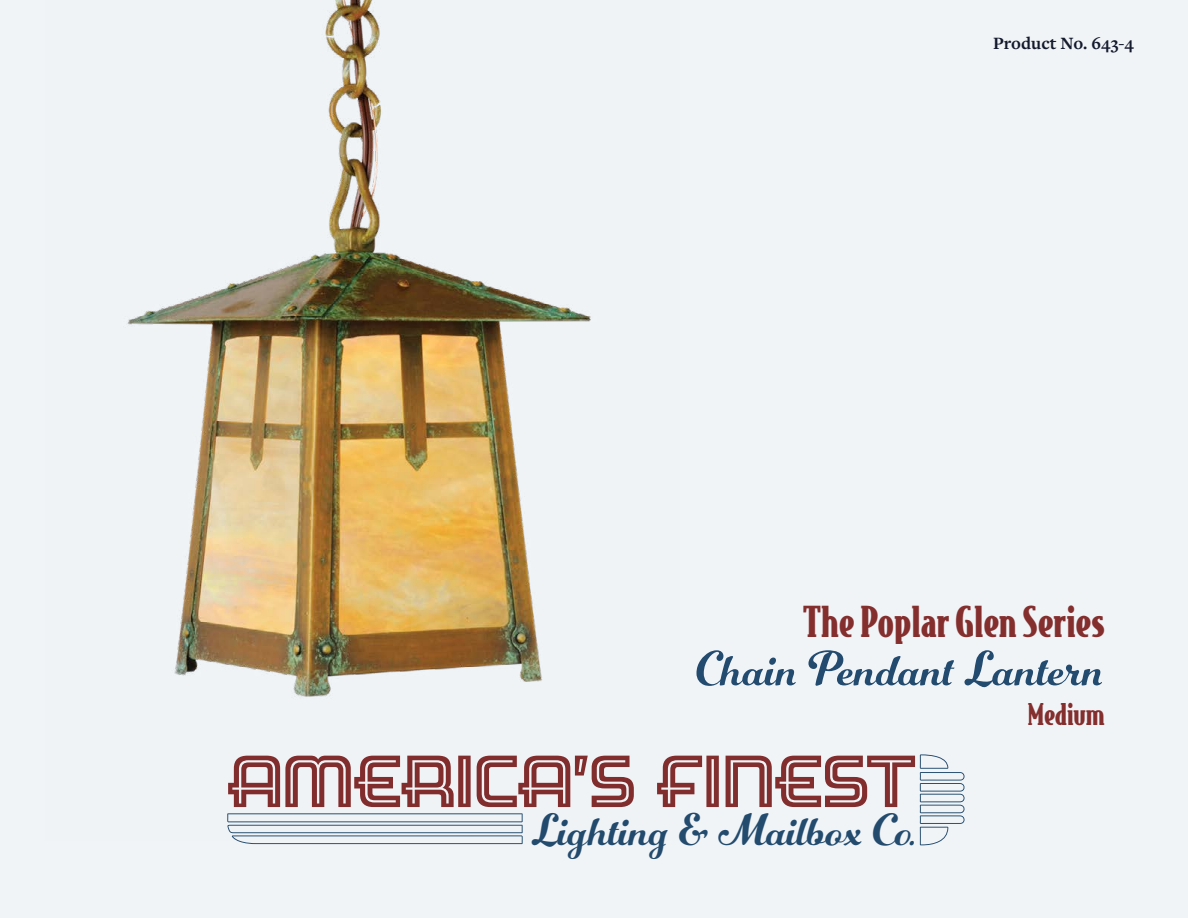
<style>
.page{position:relative;width:1188px;height:918px;background:#f1f4f7}
.page>*{position:absolute;margin:0;border:0;box-sizing:border-box;transform-origin:0 0}
.t1{font:70.8px "Hotel";letter-spacing:-.005em;color:#832e2e}
.t2{font:51px "Number Five Smooth";color:#224b6f}
.t3{font:46.95px "Number Five Smooth";color:#224b6e}
.t4{font:900 40.5px "Bodega Serif";color:#842e2e}
.t5{font:900 28.5px "Bodega Serif";color:#842e2e}
.t6{font:700 18px "Freight Text Pro";color:#131a2d}
</style>
<div class="page">
<svg style="left:238px;top:841px;width:285px;height:3px"></svg>
<svg style="left:920px;top:754px;width:45px;height:91px"></svg>
<img style="left:127px;top:0;width:464px;height:841px">
<p class="t6" style="left:993px;top:31px;width:142px">Product No. 643-4</p>
<p class="t4" style="left:803px;top:595px;width:303px">The Poplar Glen Series</p>
<p class="t2" style="left:696px;top:638px;width:410px">Chain Pendant Lantern</p>
<h1 class="t1" style="left:227px;top:744px;width:691px">AMERICA’S FINEST</h1>
<p class="t3" style="left:532px;top:801px;width:386px">Lighting &amp; Mailbox Co.</p>
<p class="t5" style="left:1028px;top:695px;width:78px">Medium</p>
</div>
